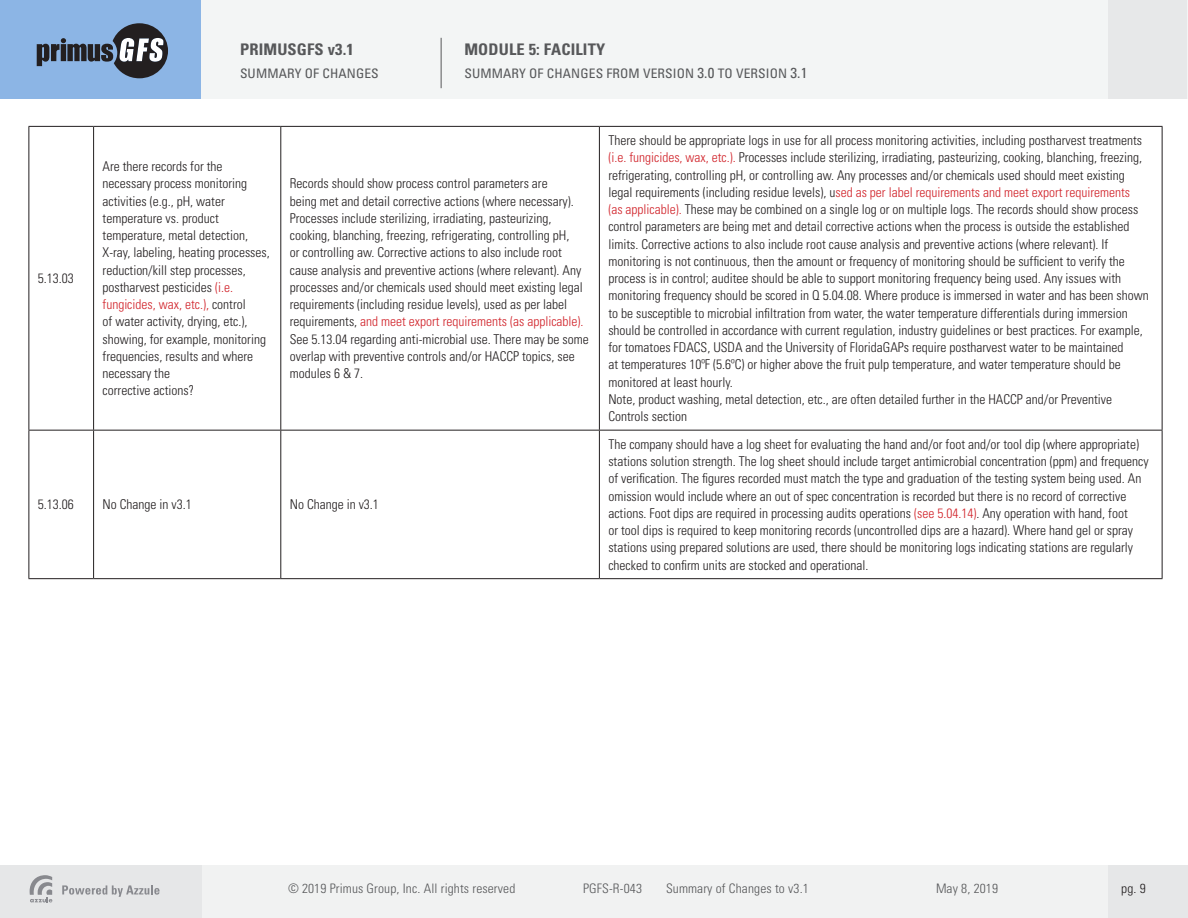
<style>
.page{position:relative;width:1188px;height:918px;background:#fff}
.page>*{position:absolute;margin:0;border:0;box-sizing:border-box;transform-origin:0 0}
.t1{font:700 condensed 16.05px "Univers LT Std";letter-spacing:.01em;color:#57585a}
.t2{font:300 condensed 13.5px/17.2px "Univers LT Std";color:#231f20}
.t3{font:300 condensed 13.05px "Univers LT Std";letter-spacing:.01em;color:#57585a}
.t4{font:condensed 13.05px "Univers LT Std";letter-spacing:.01em;color:#57585a}
.t5{font:300 condensed 13.05px "Univers LT Std";color:#231f20}
.s1{font-size:14.55px}
.s2{color:#d1232a}
</style>
<div class="page">
<div style="left:0;top:865px;width:924px;height:53px;background:#f1f2f2"></div>
<div style="left:0;top:865px;width:201px;height:53px;background:#e6e7e8"></div>
<svg style="left:62px;top:885px;width:98px;height:12px"></svg>
<svg style="left:30px;top:875px;width:22px;height:27px"></svg>
<div style="left:573px;top:865px;width:615px;height:53px;background:#f1f2f2"></div>
<div style="left:1109px;top:865px;width:79px;height:53px;background:#e6e7e8"></div>
<div style="left:0;top:0;width:833px;height:99px;background:#f3f5f5"></div>
<div style="left:0;top:0;width:201px;height:99px;background:#8cb5e5"></div>
<svg style="left:37px;top:23px;width:131px;height:55px"></svg>
<div style="left:603px;top:0;width:584px;height:99px;background:#f3f5f5"></div>
<div style="left:1108px;top:0;width:79px;height:99px;background:#e7e8e9"></div>
<hr style="left:441px;top:38px;width:1px;height:50px;background:#57585a">
<hr style="left:28px;top:126px;width:66px;height:1px;background:#231f20">
<hr style="left:28px;top:127px;width:1px;height:303px;background:#231f20">
<hr style="left:94px;top:126px;width:187px;height:1px;background:#231f20">
<hr style="left:93px;top:127px;width:1px;height:303px;background:#231f20">
<hr style="left:281px;top:126px;width:318px;height:1px;background:#231f20">
<hr style="left:280px;top:127px;width:1px;height:303px;background:#231f20">
<hr style="left:599px;top:126px;width:563px;height:1px;background:#231f20">
<hr style="left:599px;top:127px;width:1px;height:303px;background:#231f20">
<hr style="left:1162px;top:127px;width:1px;height:303px;background:#231f20">
<hr style="left:28px;top:430px;width:66px;height:1px;background:#231f20">
<hr style="left:28px;top:431px;width:1px;height:147px;background:#231f20">
<hr style="left:94px;top:430px;width:187px;height:1px;background:#231f20">
<hr style="left:93px;top:431px;width:1px;height:147px;background:#231f20">
<hr style="left:281px;top:430px;width:318px;height:1px;background:#231f20">
<hr style="left:280px;top:431px;width:1px;height:147px;background:#231f20">
<hr style="left:599px;top:430px;width:563px;height:1px;background:#231f20">
<hr style="left:599px;top:431px;width:1px;height:147px;background:#231f20">
<hr style="left:1162px;top:431px;width:1px;height:147px;background:#231f20">
<hr style="left:28px;top:578px;width:66px;height:1px;background:#231f20">
<hr style="left:94px;top:578px;width:187px;height:1px;background:#231f20">
<hr style="left:281px;top:578px;width:318px;height:1px;background:#231f20">
<hr style="left:599px;top:578px;width:563px;height:1px;background:#231f20">
<p class="t2" style="left:38px;top:270px;width:37px">5.13.03</p>
<p class="t1" style="left:240px;top:40px;width:115px">PRIMUSGFS v3.1</p>
<p class="t4" style="left:240px;top:65px;width:140px">SUMMARY OF CHANGES</p>
<p class="t1" style="left:464px;top:40px;width:142px">MODULE 5: FACILITY</p>
<p class="t4" style="left:464px;top:65px;width:345px">SUMMARY OF CHANGES FROM VERSION <span class="s1">3.0</span> TO VERSION <span class="s1">3.1</span></p>
<p class="t2" style="left:103px;top:158px;width:169px">Are there records for the necessary process monitoring activities (e.g., pH, water temperature vs. product temperature, metal detection,<br>X-ray, labeling, heating processes, reduction/kill step processes, postharvest pesticides <span class="s2">(i.e. fungicides, wax, etc.),</span> control<br>of water activity, drying, etc.), showing, for example, monitoring frequencies, results and where necessary the<br>corrective actions?</p>
<p class="t2" style="left:290px;top:175px;width:301px">Records should show process control parameters are<br>being met and detail corrective actions (where necessary).<br>Processes include sterilizing, irradiating, pasteurizing, cooking, blanching, freezing, refrigerating, controlling pH,<br>or controlling aw. Corrective actions to also include root cause analysis and preventive actions (where relevant). Any processes and/or chemicals used should meet existing legal requirements (including residue levels), used as per label requirements, <span class="s2">and meet export requirements (as applicable).<br></span>See 5.13.04 regarding anti-microbial use. There may be some overlap with preventive controls and/or HACCP topics, see modules 6 &amp; 7.</p>
<p class="t2" style="left:608px;top:132px;width:542px">There should be appropriate logs in use for all process monitoring activities, including postharvest treatments <span class="s2">(i.e. fungicides, wax, etc.).</span> Processes include sterilizing, irradiating, pasteurizing, cooking, blanching, freezing, refrigerating, controlling pH, or controlling aw. Any processes and/or chemicals used should meet existing legal requirements (including residue levels), u<span class="s2">sed as per label requirements and meet export requirements<br>(as applicable).</span> These may be combined on a single log or on multiple logs. The records should show process control parameters are being met and detail corrective actions when the process is outside the established limits. Corrective actions to also include root cause analysis and preventive actions (where relevant). If monitoring is not continuous, then the amount or frequency of monitoring should be sufficient to verify the process is in control; auditee should be able to support monitoring frequency being used. Any issues with monitoring frequency should be scored in Q 5.04.08. Where produce is immersed in water and has been shown to be susceptible to microbial infiltration from water, the water temperature differentials during immersion should be controlled in accordance with current regulation, industry guidelines or best practices. For example, for tomatoes FDACS, USDA and the University of FloridaGAPs require postharvest water to be maintained<br>at temperatures 10ºF (5.6ºC) or higher above the fruit pulp temperature, and water temperature should be monitored at least hourly.<br>Note, product washing, metal detection, etc., are often detailed further in the HACCP and/or Preventive Controls section</p>
<p class="t2" style="left:38px;top:496px;width:37px">5.13.06</p>
<p class="t2" style="left:103px;top:496px;width:91px">No Change in v3.1</p>
<p class="t2" style="left:290px;top:496px;width:91px">No Change in v3.1</p>
<p class="t2" style="left:608px;top:436px;width:542px">The company should have a log sheet for evaluating the hand and/or foot and/or tool dip (where appropriate) stations solution strength. The log sheet should include target antimicrobial concentration (ppm) and frequency of verification. The figures recorded must match the type and graduation of the testing system being used. An omission would include where an out of spec concentration is recorded but there is no record of corrective actions. Foot dips are required in processing audits operations <span class="s2">(see 5.04.14)</span>. Any operation with hand, foot<br>or tool dips is required to keep monitoring records (uncontrolled dips are a hazard). Where hand gel or spray stations using prepared solutions are used, there should be monitoring logs indicating stations are regularly checked to confirm units are stocked and operational.</p>
<p class="t3" style="left:288px;top:881px;width:229px">© 2019 Primus Group, Inc. All rights reserved</p>
<p class="t3" style="left:583px;top:881px;width:60px">PGFS-R-043</p>
<p class="t3" style="left:666px;top:881px;width:144px">Summary of Changes to v3.1</p>
<p class="t3" style="left:936px;top:881px;width:64px">May 8, 2019</p>
<p class="t5" style="left:1121px;top:880px;width:26px">pg. 9</p>
</div>
